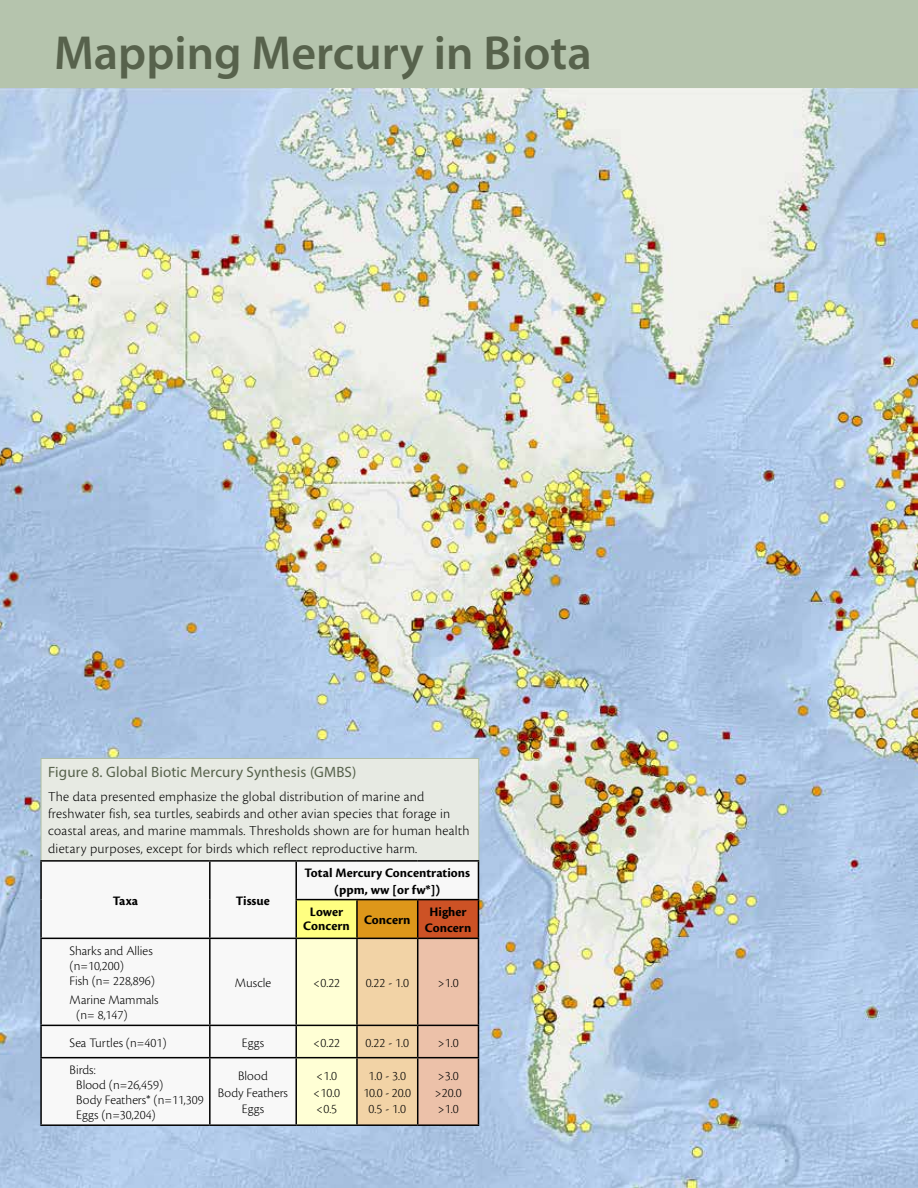
<style>
.page{position:relative;width:918px;height:1188px;background:#fff}
.page>*{position:absolute;margin:0;border:0;box-sizing:border-box;transform-origin:0 0}
.t1{font:600 48px "Myriad Pro";color:#57624c}
.t2{font:15px "Myriad Pro";letter-spacing:.01em;color:#57624c}
.t3{font:300 14.25px/17.4px "Cronos Pro";letter-spacing:.015em;color:#000}
.t4{font:300 13.5px/16.2px "Cronos Pro";color:#000}
.t5{font:700 13.5px/16.2px "Cronos Pro";color:#000;text-align:center}
</style>
<div class="page">
<img style="left:0;top:88px;width:918px;height:1100px">
<div style="left:41px;top:758px;width:438px;height:106px;background:#e7eae3"></div>
<div style="left:41px;top:758px;width:438px;height:106px;border:1px solid #aebfa5"></div>
<svg style="left:42px;top:862px;width:436px;height:262px"></svg>
<div style="left:296px;top:900px;width:61px;height:38px;background:#ffff81"></div>
<div style="left:357px;top:900px;width:61px;height:38px;background:#dd971a"></div>
<div style="left:418px;top:900px;width:60px;height:38px;background:#cd5225"></div>
<svg style="left:297px;top:939px;width:181px;height:185px;background:#f1d9b4"></svg>
<hr style="left:295px;top:862px;width:2px;height:37px;background:#000">
<hr style="left:40px;top:938px;width:170px;height:1px;background:#000">
<hr style="left:209px;top:939px;width:2px;height:86px;background:#000">
<hr style="left:295px;top:939px;width:2px;height:86px;background:#000">
<hr style="left:356px;top:939px;width:2px;height:86px;background:#000">
<hr style="left:417px;top:939px;width:1px;height:86px;background:#000">
<hr style="left:40px;top:1025px;width:170px;height:1px;background:#000">
<hr style="left:210px;top:1025px;width:86px;height:1px;background:#000">
<hr style="left:209px;top:1026px;width:2px;height:31px;background:#000">
<hr style="left:296px;top:1025px;width:61px;height:1px;background:#000">
<hr style="left:295px;top:1026px;width:2px;height:31px;background:#000">
<hr style="left:357px;top:1025px;width:61px;height:1px;background:#000">
<hr style="left:356px;top:1026px;width:2px;height:31px;background:#000">
<hr style="left:418px;top:1025px;width:61px;height:1px;background:#000">
<hr style="left:417px;top:1026px;width:1px;height:31px;background:#000">
<hr style="left:40px;top:1057px;width:170px;height:1px;background:#000">
<hr style="left:210px;top:1057px;width:86px;height:1px;background:#000">
<hr style="left:209px;top:1058px;width:2px;height:66px;background:#000">
<hr style="left:296px;top:1057px;width:61px;height:1px;background:#000">
<hr style="left:295px;top:1058px;width:2px;height:66px;background:#000">
<hr style="left:357px;top:1057px;width:61px;height:1px;background:#000">
<hr style="left:356px;top:1058px;width:2px;height:66px;background:#000">
<hr style="left:418px;top:1057px;width:61px;height:1px;background:#000">
<hr style="left:417px;top:1058px;width:1px;height:66px;background:#000">
<hr style="left:357px;top:899px;width:61px;height:1px;background:#000">
<hr style="left:418px;top:899px;width:61px;height:1px;background:#000">
<hr style="left:417px;top:900px;width:1px;height:38px;background:#000">
<hr style="left:209px;top:862px;width:2px;height:38px;background:#000">
<hr style="left:209px;top:900px;width:2px;height:38px;background:#000">
<hr style="left:210px;top:938px;width:86px;height:1px;background:#000">
<hr style="left:357px;top:938px;width:61px;height:1px;background:#000">
<hr style="left:418px;top:938px;width:61px;height:1px;background:#000">
<hr style="left:295px;top:899px;width:62px;height:1px;background:#000">
<hr style="left:295px;top:900px;width:2px;height:38px;background:#000">
<hr style="left:356px;top:900px;width:2px;height:38px;background:#000">
<hr style="left:296px;top:938px;width:61px;height:1px;background:#000">
<hr style="left:40px;top:860px;width:170px;height:2px;background:#000">
<hr style="left:40px;top:862px;width:2px;height:38px;background:#000">
<hr style="left:210px;top:860px;width:86px;height:2px;background:#000">
<hr style="left:296px;top:860px;width:61px;height:2px;background:#000">
<hr style="left:357px;top:860px;width:61px;height:2px;background:#000">
<hr style="left:418px;top:860px;width:61px;height:2px;background:#000">
<hr style="left:478px;top:862px;width:1px;height:37px;background:#000">
<hr style="left:40px;top:900px;width:2px;height:38px;background:#000">
<hr style="left:478px;top:900px;width:1px;height:38px;background:#000">
<hr style="left:40px;top:939px;width:2px;height:86px;background:#000">
<hr style="left:478px;top:939px;width:1px;height:86px;background:#000">
<hr style="left:40px;top:1026px;width:2px;height:31px;background:#000">
<hr style="left:478px;top:1026px;width:1px;height:31px;background:#000">
<hr style="left:40px;top:1058px;width:2px;height:66px;background:#000">
<hr style="left:478px;top:1058px;width:1px;height:66px;background:#000">
<hr style="left:40px;top:1124px;width:170px;height:2px;background:#000">
<hr style="left:210px;top:1124px;width:86px;height:2px;background:#000">
<hr style="left:296px;top:1124px;width:61px;height:2px;background:#000">
<hr style="left:357px;top:1124px;width:61px;height:2px;background:#000">
<hr style="left:418px;top:1124px;width:61px;height:2px;background:#000">
<div style="left:0;top:0;width:918px;height:88px;background:#b5c4ad"></div>
<svg style="left:49px;top:1061px;width:16px;height:15px"></svg>
<svg style="left:50px;top:997px;width:13px;height:14px"></svg>
<svg style="left:49px;top:943px;width:15px;height:13px"></svg>
<svg style="left:50px;top:973px;width:13px;height:13px"></svg>
<h1 class="t1" style="left:54px;top:23px;width:539px">Mapping Mercury in Biota</h1>
<p class="t2" style="left:48px;top:763px;width:310px">Figure 8. Global Biotic Mercury Synthesis (GMBS)</p>
<p class="t3" style="left:48px;top:788px;width:423px">The data presented emphasize the global distribution of marine and freshwater fish, sea turtles, seabirds and other avian species that forage in coastal areas, and marine mammals. Thresholds shown are for human health dietary purposes, except for birds which reflect reproductive harm.</p>
<p class="t5" style="left:113px;top:893px;width:27px">Taxa</p>
<p class="t5" style="left:236px;top:893px;width:36px">Tissue</p>
<p class="t5" style="left:304px;top:865px;width:167px">Total Mercury Concentrations (ppm, ww [or fw*])</p>
<p class="t5" style="left:303px;top:907px;width:109px;line-height:10.8px;text-align:left;text-indent:7px">Lower<br>Concern Concern</p>
<p class="t5" style="left:425px;top:904px;width:48px">Higher<br>Concern</p>
<p class="t4" style="left:70px;top:943px;width:87px;line-height:15px">Sharks and Allies (n=10,200)<br>Fish (n= 228,896)</p>
<p class="t4" style="left:76px;top:993px;width:84px;line-height:15px;text-indent:-7px">Marine Mammals (n= 8,147)</p>
<p class="t4" style="left:235px;top:975px;width:38px">Muscle</p>
<p class="t4" style="left:313px;top:975px;width:29px">&lt;0.22</p>
<p class="t4" style="left:366px;top:975px;width:45px">0.22 - 1.0</p>
<p class="t4" style="left:437px;top:975px;width:23px">&gt;1.0</p>
<p class="t4" style="left:70px;top:1034px;width:98px">Sea Turtles (n=401)</p>
<p class="t4" style="left:242px;top:1034px;width:24px">Eggs</p>
<p class="t4" style="left:313px;top:1034px;width:29px">&lt;0.22</p>
<p class="t4" style="left:366px;top:1034px;width:45px">0.22 - 1.0</p>
<p class="t4" style="left:437px;top:1034px;width:23px">&gt;1.0</p>
<p class="t4" style="left:76px;top:1062px;width:129px;line-height:15px;text-indent:-7px">Birds:<br>Blood (n=26,459)<br>Body Feathers* (n=11,309<br>Eggs (n=30,204)</p>
<p class="t4" style="left:218px;top:1068px;width:72px;text-align:center">Blood<br>Body Feathers<br>Eggs</p>
<p class="t4" style="left:313px;top:1068px;width:29px">&lt;1.0 &lt;10.0 &lt;0.5</p>
<p class="t4" style="left:363px;top:1068px;width:49px;text-align:center">1.0 - 3.0<br>10.0 - 20.0<br>0.5 - 1.0</p>
<p class="t4" style="left:434px;top:1068px;width:29px">&gt;3.0 &gt;20.0 &gt;1.0</p>
</div>
